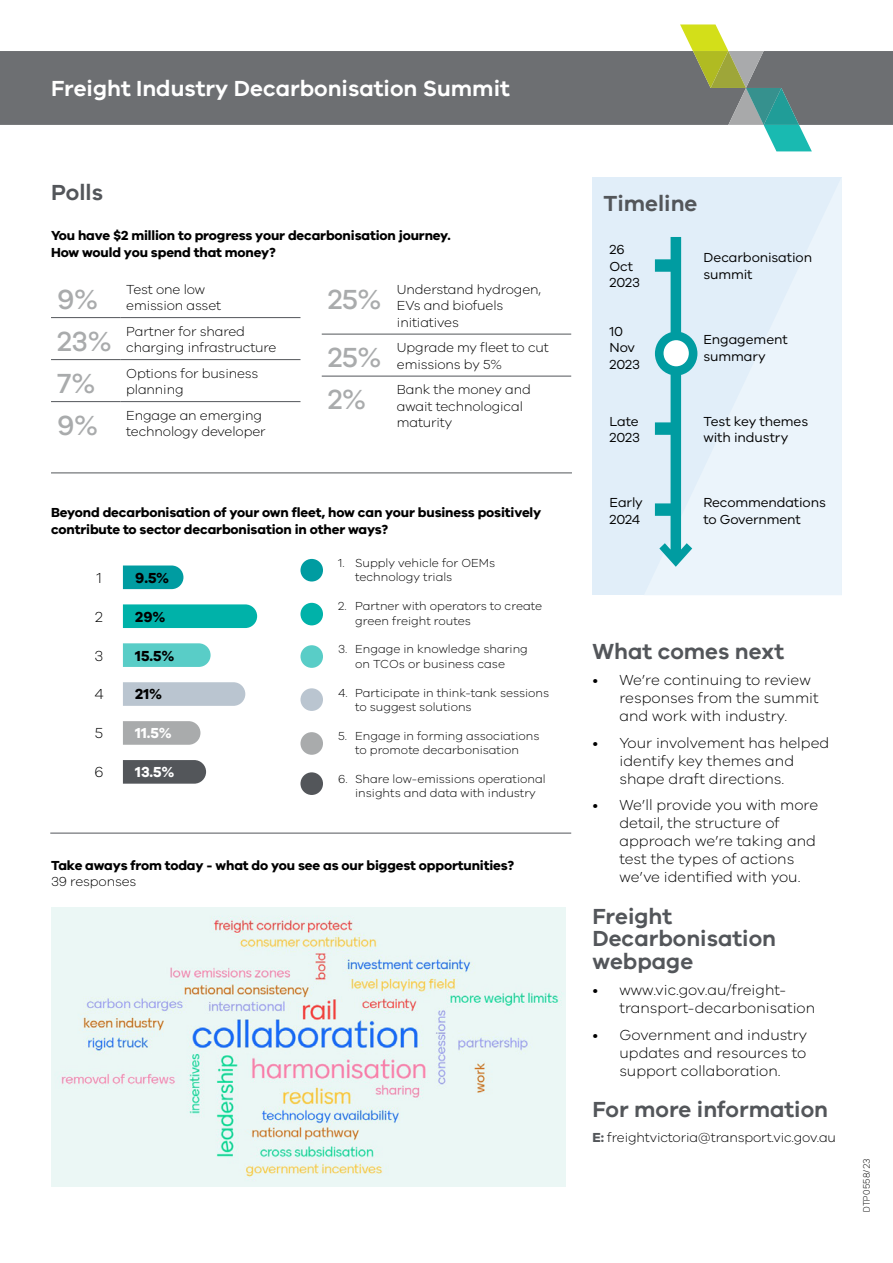
<style>
.page{position:relative;width:893px;height:1263px;background:#fff}
.page>*{position:absolute;margin:0;border:0;box-sizing:border-box;transform-origin:0 0}
.t1{font:500 28.5px "VIC";color:#a9abac}
.t2{font:600 22.5px/22.5px "VIC";color:#53565a}
.t3{font:600 22.5px "VIC";color:#fff}
.t4{font:300 15px/18px "VIC";color:#000}
.t5{font:700 15px "VIC";color:#000}
.t6{font:700 15px "VIC";color:#fff}
.t7{font:300 13.5px/16.5px "VIC";letter-spacing:-.01em;color:#000}
.t8{font:700 13.5px/16.5px "VIC";letter-spacing:-.01em;color:#000}
.t9{font:13.5px/16.5px "VIC";letter-spacing:-.01em;color:#000}
.t10{font:300 12px/14.4px "VIC";color:#000}
.t11{font:9px "Network Sans 2019 Light";letter-spacing:.015em;color:#000}
.s1{font-weight:700;color:#53565a}
</style>
<div class="page">
<div style="left:592px;top:178px;width:250px;height:417px;background:#e1eef9"></div>
<div style="left:0;top:51px;width:893px;height:74px;background:#6d6f72"></div>
<svg style="left:680px;top:24px;width:132px;height:127px"></svg>
<svg style="left:123px;top:565px;width:60px;height:24px"></svg>
<svg style="left:123px;top:682px;width:122px;height:24px;background:#bcc6d1"></svg>
<div style="left:123px;top:604px;width:134px;height:24px;background:#00b2a9"></div>
<svg style="left:123px;top:721px;width:77px;height:24px;background:#acaeaf"></svg>
<svg style="left:123px;top:643px;width:88px;height:24px;background:#61cfc9"></svg>
<svg style="left:123px;top:760px;width:83px;height:24px;background:#5a5d61"></svg>
<svg style="left:655px;top:237px;width:42px;height:330px"></svg>
<div style="left:663px;top:340px;width:26px;height:26px;background:#fff;border-radius:50%"></div>
<div style="left:300px;top:559px;width:23px;height:22px;background:#009ca1;border-radius:11px"></div>
<div style="left:300px;top:603px;width:23px;height:22px;background:#00b2a9;border-radius:11px"></div>
<div style="left:300px;top:645px;width:23px;height:23px;background:#59cdc7;border-radius:11px"></div>
<div style="left:300px;top:688px;width:23px;height:23px;background:#bac5d0;border-radius:11px"></div>
<div style="left:300px;top:732px;width:23px;height:23px;background:#a9abac;border-radius:11px"></div>
<div style="left:300px;top:772px;width:23px;height:23px;background:#53565a;border-radius:11px"></div>
<hr style="left:51px;top:317px;width:69px;height:1px;background:#53565a">
<hr style="left:120px;top:317px;width:180px;height:1px;background:#53565a">
<hr style="left:51px;top:359px;width:69px;height:1px;background:#53565a">
<hr style="left:120px;top:359px;width:180px;height:1px;background:#53565a">
<hr style="left:51px;top:401px;width:69px;height:1px;background:#53565a">
<hr style="left:120px;top:401px;width:180px;height:1px;background:#53565a">
<hr style="left:322px;top:334px;width:69px;height:1px;background:#53565a">
<hr style="left:391px;top:334px;width:180px;height:1px;background:#53565a">
<hr style="left:322px;top:376px;width:69px;height:1px;background:#53565a">
<hr style="left:391px;top:376px;width:180px;height:1px;background:#53565a">
<hr style="left:51px;top:473px;width:521px;height:1px;background:#53565a">
<hr style="left:50px;top:833px;width:521px;height:1px;background:#53565a">
<img style="left:51px;top:907px;width:515px;height:279px">
<h2 class="t3" style="left:51px;top:74px;width:460px">Freight Industry Decarbonisation Summit</h2>
<h2 class="t2" style="left:51px;top:181px;width:54px">Polls</h2>
<p class="t8" style="left:51px;top:227px;width:401px">You have $2 million to progress your decarbonisation journey.<br>How would you spend that money?</p>
<h1 class="t1" style="left:57px;top:282px;width:43px">9%</h1>
<p class="t7" style="left:126px;top:280px;width:96px">Test one low emission asset</p>
<h1 class="t1" style="left:57px;top:324px;width:56px">23%</h1>
<p class="t7" style="left:126px;top:322px;width:152px">Partner for shared charging infrastructure</p>
<h1 class="t1" style="left:57px;top:366px;width:40px">7%</h1>
<p class="t7" style="left:126px;top:364px;width:134px">Options for business planning</p>
<h1 class="t1" style="left:57px;top:408px;width:43px">9%</h1>
<p class="t7" style="left:126px;top:406px;width:141px">Engage an emerging technology developer</p>
<h1 class="t1" style="left:328px;top:282px;width:55px">25%</h1>
<p class="t7" style="left:397px;top:280px;width:146px">Understand hydrogen,<br>EVs and biofuels initiatives</p>
<h1 class="t1" style="left:328px;top:340px;width:55px">25%</h1>
<p class="t7" style="left:397px;top:339px;width:153px">Upgrade my fleet to cut emissions by 5%</p>
<h1 class="t1" style="left:328px;top:382px;width:40px">2%</h1>
<p class="t7" style="left:397px;top:381px;width:135px">Bank the money and await technological maturity</p>
<p class="t8" style="left:51px;top:504px;width:492px">Beyond decarbonisation of your own fleet, how can your business positively contribute to sector decarbonisation in other ways?</p>
<p class="t4" style="left:96px;top:568px;width:7px">1</p>
<p class="t4" style="left:95px;top:607px;width:9px">2</p>
<p class="t4" style="left:95px;top:646px;width:10px">3</p>
<p class="t4" style="left:94px;top:685px;width:11px">4</p>
<p class="t4" style="left:95px;top:724px;width:10px">5</p>
<p class="t4" style="left:94px;top:763px;width:11px">6</p>
<p class="t5" style="left:135px;top:568px;width:36px">9.5%</p>
<p class="t5" style="left:135px;top:607px;width:32px">29%</p>
<p class="t5" style="left:135px;top:646px;width:41px">15.5%</p>
<p class="t5" style="left:135px;top:685px;width:29px">21%</p>
<p class="t6" style="left:135px;top:724px;width:38px">11.5%</p>
<p class="t6" style="left:135px;top:763px;width:41px">13.5%</p>
<p class="t10" style="left:355px;top:555px;width:141px;text-indent:-17px">1. Supply vehicle for OEMs technology trials</p>
<p class="t10" style="left:355px;top:598px;width:188px;text-indent:-17px">2. Partner with operators to create green freight routes</p>
<p class="t10" style="left:338px;top:642px;width:191px;text-align:center">3. Engage in knowledge sharing on TCOs or business case</p>
<p class="t10" style="left:355px;top:685px;width:196px;text-indent:-17px">4. Participate in think-tank sessions to suggest solutions</p>
<p class="t10" style="left:338px;top:728px;width:203px;text-align:center">5. Engage in forming associations to promote decarbonisation</p>
<p class="t10" style="left:338px;top:771px;width:209px;text-align:center">6. Share low-emissions operational insights and data with industry</p>
<p class="t8" style="left:51px;top:857px;width:465px">Take aways from today - what do you see as our biggest opportunities?</p>
<p class="t7" style="left:51px;top:873px;width:87px">39 responses</p>
<h2 class="t2" style="left:603px;top:192px;width:95px">Timeline</h2>
<p class="t9" style="left:609px;top:241px;width:32px">26<br>Oct<br>2023</p>
<p class="t9" style="left:703px;top:249px;width:110px">Decarbonisation summit</p>
<p class="t9" style="left:609px;top:323px;width:32px">10<br>Nov<br>2023</p>
<p class="t9" style="left:703px;top:331px;width:86px">Engagement summary</p>
<p class="t9" style="left:609px;top:412px;width:32px">Late<br>2023</p>
<p class="t9" style="left:703px;top:412px;width:106px">Test key themes with industry</p>
<p class="t9" style="left:609px;top:494px;width:35px">Early<br>2024</p>
<p class="t9" style="left:703px;top:494px;width:124px">Recommendations to Government</p>
<h2 class="t2" style="left:592px;top:639px;width:193px">What comes next</h2>
<p class="t4" style="left:619px;top:670px;width:201px;text-indent:-27px">• We’re continuing to review responses from the summit and work with industry.</p>
<p class="t4" style="left:619px;top:733px;width:211px;text-indent:-27px">• Your involvement has helped identify key themes and shape draft directions.</p>
<p class="t4" style="left:619px;top:796px;width:200px;text-indent:-27px">• We’ll provide you with more detail, the structure of approach we’re taking and test the types of actions we’ve identified with you.</p>
<h2 class="t2" style="left:592px;top:904px;width:185px">Freight<br>Decarbonisation webpage</h2>
<p class="t4" style="left:619px;top:981px;width:197px;text-indent:-27px">• www.vic.gov.au/freight&shy;transport-decarbonisation</p>
<p class="t4" style="left:619px;top:1025px;width:189px;text-align:justify;text-indent:-27px">• Government and industry updates and resources to support collaboration.</p>
<h2 class="t2" style="left:592px;top:1098px;width:237px">For more information</h2>
<p class="t7" style="left:592px;top:1129px;width:245px"><span class="s1">E:</span> freightvictoria@transport.vic.gov.au</p>
<p class="t11" style="left:859px;top:1212px;width:55px;rotate:-90deg">DTP0558/23</p>
</div>
